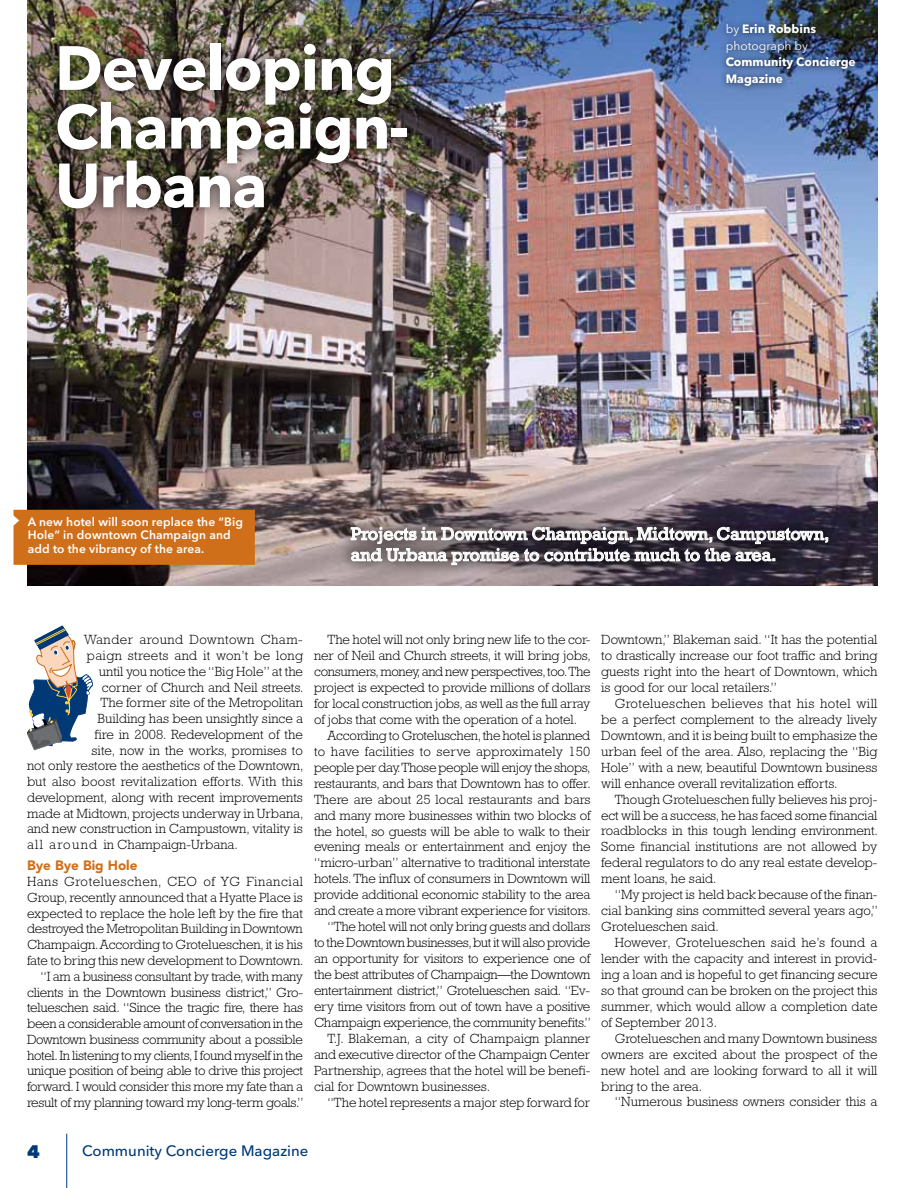
<style>
.page{position:relative;width:918px;height:1188px;background:#fff}
.page>*{position:absolute;margin:0;border:0;box-sizing:border-box;transform-origin:0 0}
.t1{font:700 61.65px/58.7px "Avenir Next LT Pro";letter-spacing:-.02em;color:#fff}
.t2{font:18px/21px "Rockwell Std";color:#fff}
.t3{font:800 18px "Avenir Next LT Pro";color:#003976}
.t4{font:500 15px "Avenir Next LT Pro";color:#003976}
.t5{font:300 13.5px/15.9px "Rockwell Std";letter-spacing:-.01em;color:#000;text-align:justify}
.t6{font:300 13.5px "Rockwell Std";letter-spacing:.015em;color:#000}
.t7{font:300 13.5px "Rockwell Std";letter-spacing:.03em;color:#000}
.t8{font:300 13.5px "Rockwell Std";letter-spacing:.04em;color:#000}
.t9{font:900 13.5px "Avenir LT Std";color:#d06f1a}
.t10{font:600 12px/13.5px "Avenir Next LT Pro";letter-spacing:.01em;color:#fff}
.t11{font:700 12px/16.5px "Avenir Next LT Pro";color:#fff}
.t12{font:12px/16.5px "Avenir Next LT Pro";color:#fff}
.s1{font-weight:700}
</style>
<div class="page">
<hr style="left:66px;top:1134px;width:1px;height:54px;background:#003976">
<img style="left:27px;top:0;width:851px;height:585px">
<div style="left:46px;top:31px;width:373px;height:190px;background:#000;opacity:.75"></div>
<div style="left:719px;top:17px;width:144px;height:76px;background:#000;opacity:.75"></div>
<div style="left:14px;top:510px;width:241px;height:55px;background:#d06f1a"></div>
<div style="left:337px;top:513px;width:505px;height:66px;background:#000;opacity:.75"></div>
<svg style="left:351px;top:527px;width:477px;height:38px;background:#716b71"></svg>
<svg style="left:27px;top:626px;width:66px;height:125px"></svg>
<h1 class="t1" style="left:55px;top:38px;width:356px">Developing<br>Champaign-<br>Urbana</h1>
<p class="t12" style="left:726px;top:21px;width:92px">by <span class="s1">Erin Robbins </span>photograph by</p>
<p class="t11" style="left:726px;top:54px;width:132px">Community Concierge<br>Magazine</p>
<p class="t10" style="left:28px;top:515px;width:217px">A new hotel will soon replace the “Big<br>Hole” in downtown Champaign and add to the vibrancy of the area.</p>
<h2 class="t2" style="left:351px;top:523px;width:480px">Projects in Downtown Champaign, Midtown, Campustown, and Urbana promise to contribute much to the area.</h2>
<p class="t8" style="left:84px;top:632px;width:220px">Wander around Downtown Cham-</p>
<p class="t7" style="left:87px;top:648px;width:218px">paign streets and it won’t be long</p>
<p class="t5" style="left:99px;top:663px;width:206px">until you notice the “Big Hole” at the</p>
<p class="t5" style="left:102px;top:679px;width:203px">corner of Church and Neil streets.</p>
<p class="t5" style="left:100px;top:695px;width:204px">The former site of the Metropolitan</p>
<p class="t5" style="left:98px;top:710px;width:207px">Building has been unsightly since a</p>
<p class="t5" style="left:95px;top:726px;width:210px">fire in 2008. Redevelopment of the</p>
<p class="t5" style="left:92px;top:742px;width:213px">site, now in the works, promises to</p>
<p class="t5" style="left:27px;top:758px;width:278px">not only restore the aesthetics of the Downtown,</p>
<p class="t6" style="left:27px;top:774px;width:277px">but also boost revitalization efforts. With this</p>
<p class="t5" style="left:27px;top:789px;width:277px">development, along with recent improvements</p>
<p class="t5" style="left:27px;top:805px;width:278px">made at Midtown, projects underway in Urbana,</p>
<p class="t5" style="left:27px;top:821px;width:278px">and new construction in Campustown, vitality is</p>
<p class="t5" style="left:27px;top:837px;width:212px">all around in Champaign-Urbana.</p>
<p class="t9" style="left:27px;top:857px;width:112px">Bye Bye Big Hole</p>
<p class="t5" style="left:27px;top:874px;width:278px;text-align:right">Hans Grotelueschen, CEO of YG Financial Group, recently announced that a Hyatte Place is expected to replace the hole left by the fire that destroyed the Metropolitan Building in Downtown Champaign. According to Grotelueschen, it is his fate to bring this new development to Downtown. “I am a business consultant by trade, with many clients in the Downtown business district,” Gro&shy;telueschen said. “Since the tragic fire, there has been a considerable amount of conversation in the Downtown business community about a possible hotel. In listening to my clients, I found myself in the unique position of being able to drive this project forward. I would consider this more my fate than a result of my planning toward my long-term goals.”</p>
<p class="t5" style="left:314px;top:632px;width:278px;text-indent:14px">The hotel will not only bring new life to the cor&shy;ner of Neil and Church streets, it will bring jobs, consumers, money, and new perspectives, too. The project is expected to provide millions of dollars for local construction jobs, as well as the full array of jobs that come with the operation of a hotel.</p>
<p class="t5" style="left:328px;top:727px;width:264px">According to Groteluschen, the hotel is planned</p>
<p class="t6" style="left:314px;top:744px;width:278px">to have facilities to serve approximately 150</p>
<p class="t5" style="left:314px;top:759px;width:278px">people per day. Those people will enjoy the shops,</p>
<p class="t5" style="left:314px;top:775px;width:278px">restaurants, and bars that Downtown has to offer.</p>
<p class="t5" style="left:314px;top:791px;width:278px">There are about 25 local restaurants and bars</p>
<p class="t5" style="left:314px;top:807px;width:278px">and many more businesses within two blocks of</p>
<p class="t5" style="left:314px;top:823px;width:278px">the hotel, so guests will be able to walk to their</p>
<p class="t5" style="left:314px;top:839px;width:278px">evening meals or entertainment and enjoy the</p>
<p class="t5" style="left:314px;top:855px;width:278px">“micro-urban” alternative to traditional interstate</p>
<p class="t5" style="left:314px;top:871px;width:278px">hotels. The influx of consumers in Downtown will</p>
<p class="t5" style="left:314px;top:887px;width:278px">provide additional economic stability to the area</p>
<p class="t5" style="left:314px;top:903px;width:278px">and create a more vibrant experience for visitors.</p>
<p class="t5" style="left:328px;top:919px;width:264px">“The hotel will not only bring guests and dollars</p>
<p class="t5" style="left:314px;top:935px;width:278px">to the Downtown businesses, but it will also provide</p>
<p class="t5" style="left:314px;top:951px;width:278px">an opportunity for visitors to experience one of</p>
<p class="t5" style="left:314px;top:966px;width:278px">the best attributes of Champaign—the Downtown</p>
<p class="t5" style="left:314px;top:982px;width:278px">entertainment district,” Grotelueschen said. “Ev-</p>
<p class="t5" style="left:314px;top:998px;width:278px">ery time visitors from out of town have a positive</p>
<p class="t5" style="left:314px;top:1014px;width:278px">Champaign experience, the community benefits.”</p>
<p class="t5" style="left:328px;top:1030px;width:264px">T.J. Blakeman, a city of Champaign planner</p>
<p class="t5" style="left:314px;top:1046px;width:278px">and executive director of the Champaign Center</p>
<p class="t5" style="left:314px;top:1062px;width:278px">Partnership, agrees that the hotel will be benefi-</p>
<p class="t5" style="left:314px;top:1078px;width:177px">cial for Downtown businesses.</p>
<p class="t5" style="left:328px;top:1094px;width:264px">“The hotel represents a major step forward for</p>
<p class="t5" style="left:601px;top:632px;width:278px">Downtown,” Blakeman said. “It has the potential to drastically increase our foot traffic and bring guests right into the heart of Downtown, which is good for our local retailers.”</p>
<p class="t5" style="left:601px;top:695px;width:278px;text-indent:14px">Grotelueschen believes that his hotel will be a perfect complement to the already lively Downtown, and it is being built to emphasize the urban feel of the area. Also, replacing the “Big Hole” with a new, beautiful Downtown business will enhance overall revitalization efforts.</p>
<p class="t5" style="left:601px;top:791px;width:278px;text-indent:14px">Though Grotelueschen fully believes his proj&shy;ect will be a success, he has faced some financial roadblocks in this tough lending environment.<br>Some financial institutions are not allowed by federal regulators to do any real estate develop&shy;ment loans, he said.</p>
<p class="t5" style="left:601px;top:887px;width:278px;text-indent:14px">“My project is held back because of the finan&shy;cial banking sins committed several years ago,” Grotelueschen said.</p>
<p class="t5" style="left:601px;top:935px;width:278px;text-indent:14px">However, Grotelueschen said he’s found a lender with the capacity and interest in provid&shy;ing a loan and is hopeful to get financing secure so that ground can be broken on the project this summer, which would allow a completion date of September 2013.</p>
<p class="t5" style="left:601px;top:1030px;width:278px;text-indent:14px">Grotelueschen and many Downtown business owners are excited about the prospect of the new hotel and are looking forward to all it will bring to the area.</p>
<p class="t5" style="left:615px;top:1094px;width:264px">“Numerous business owners consider this a</p>
<h2 class="t3" style="left:27px;top:1141px;width:14px">4</h2>
<p class="t4" style="left:82px;top:1142px;width:228px">Community Concierge Magazine</p>
</div>
